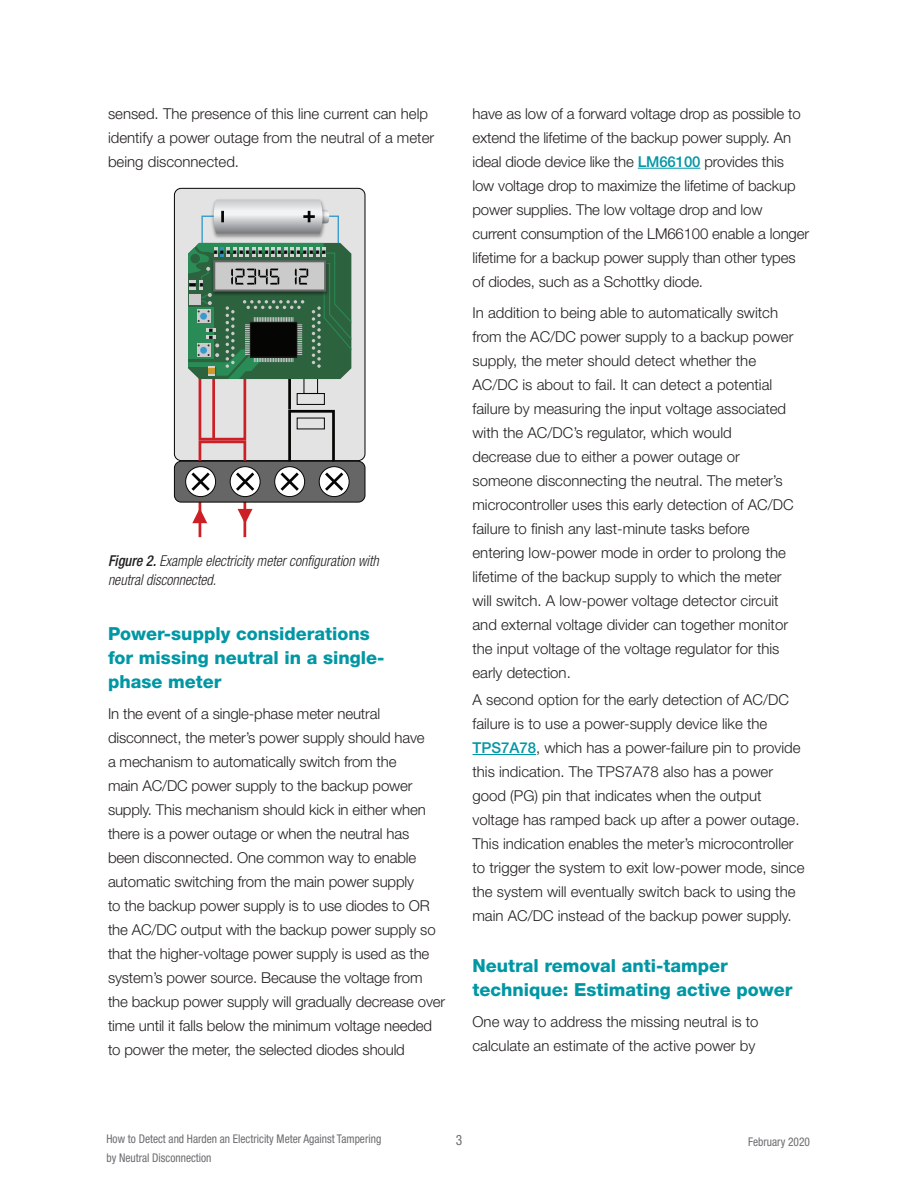
<style>
.page{position:relative;width:918px;height:1188px;background:#fff}
.page>*{position:absolute;margin:0;border:0;box-sizing:border-box;transform-origin:0 0}
.t1{font:800 18px/24px "Helvetica Neue LT Std";color:#0097a4}
.t2{font:300 15px/24px "Helvetica Neue LT Std";color:#231f20}
.t3{font:italic 300 condensed 15px/18.8px "Helvetica Neue LT Std";color:#231f20;scale:.95 1}
.t4{font:condensed 14.25px "Helvetica Neue LT Std";color:#6c6d70;scale:.95 1}
.t5{font:condensed 12px/18.8px "Helvetica Neue LT Std";color:#6c6d70;scale:.95 1}
.s1{font-weight:500}
.s2{font-weight:500;color:#0097a4}
</style>
<div class="page">
<hr style="left:638px;top:168px;width:62px;height:1px;background:#0097a4">
<hr style="left:472px;top:754px;width:64px;height:1px;background:#0097a4">
<div style="left:174px;top:188px;width:191px;height:273px;background:#e2e3e2;border-radius:7px"></div>
<div style="left:174px;top:188px;width:191px;height:273px;border:1px solid #050504;border-radius:7px"></div>
<div style="left:288px;top:410px;width:47px;height:78px;border:3px solid #050504"></div>
<div style="left:199px;top:441px;width:47px;height:98px;border:3px solid #cd2026"></div>
<svg style="left:192px;top:508px;width:15px;height:15px"></svg>
<svg style="left:238px;top:509px;width:15px;height:15px"></svg>
<div style="left:174px;top:461px;width:191px;height:41px;background:#676666;border-radius:7px"></div>
<div style="left:174px;top:461px;width:191px;height:41px;border:1px solid #050504;border-radius:7px"></div>
<div style="left:201px;top:216px;width:138px;height:42px;border:1px solid #359acd"></div>
<div style="left:297px;top:393px;width:28px;height:12px;border:1px solid #050504"></div>
<div style="left:304px;top:377px;width:14px;height:17px;border:1px solid #050504"></div>
<img style="left:209px;top:199px;width:114px;height:39px">
<svg style="left:214px;top:200px;width:115px;height:34px"></svg>
<svg style="left:186px;top:467px;width:30px;height:30px"></svg>
<div style="left:185px;top:466px;width:31px;height:31px;border:1px solid #050504;border-radius:50%"></div>
<svg style="left:189px;top:470px;width:24px;height:24px"></svg>
<svg style="left:230px;top:467px;width:30px;height:30px"></svg>
<div style="left:230px;top:466px;width:30px;height:31px;border:1px solid #050504;border-radius:50%"></div>
<svg style="left:233px;top:470px;width:24px;height:24px"></svg>
<svg style="left:275px;top:467px;width:30px;height:30px"></svg>
<div style="left:274px;top:466px;width:31px;height:31px;border:1px solid #050504;border-radius:50%"></div>
<svg style="left:278px;top:470px;width:24px;height:24px"></svg>
<svg style="left:319px;top:467px;width:30px;height:30px"></svg>
<div style="left:319px;top:466px;width:31px;height:31px;border:1px solid #050504;border-radius:50%"></div>
<svg style="left:322px;top:470px;width:24px;height:24px"></svg>
<div style="left:199px;top:377px;width:47px;height:64px;border:3px solid #cd2026"></div>
<hr style="left:212px;top:378px;width:3px;height:61px;background:#cd2026">
<hr style="left:288px;top:376px;width:3px;height:34px;background:#050504">
<svg style="left:188px;top:243px;width:164px;height:136px;background:#4c765c"></svg>
<p class="t2" style="left:108px;top:101px;width:328px">sensed. The presence of this line current can help identify a power outage from the neutral of a meter being disconnected.</p>
<p class="t3" style="left:108px;top:552px;width:287px"><span class="s1">Figure 2.</span> Example electricity meter configuration with neutral disconnected.</p>
<p class="t1" style="left:108px;top:621px;width:278px">Power-supply considerations for missing neutral in a single&shy;phase meter</p>
<p class="t2" style="left:108px;top:701px;width:339px">In the event of a single-phase meter neutral disconnect, the meter’s power supply should have<br>a mechanism to automatically switch from the<br>main AC/DC power supply to the backup power supply. This mechanism should kick in either when there is a power outage or when the neutral has<br>been disconnected. One common way to enable automatic switching from the main power supply<br>to the backup power supply is to use diodes to OR the AC/DC output with the backup power supply so that the higher-voltage power supply is used as the system’s power source. Because the voltage from the backup power supply will gradually decrease over time until it falls below the minimum voltage needed to power the meter, the selected diodes should</p>
<p class="t2" style="left:472px;top:101px;width:338px">have as low of a forward voltage drop as possible to extend the lifetime of the backup power supply. An ideal diode device like the <span class="s2">LM66100</span> provides this low voltage drop to maximize the lifetime of backup power supplies. The low voltage drop and low current consumption of the LM66100 enable a longer lifetime for a backup power supply than other types of diodes, such as a Schottky diode.</p>
<p class="t2" style="left:472px;top:300px;width:323px">In addition to being able to automatically switch from the AC/DC power supply to a backup power supply, the meter should detect whether the AC/DC is about to fail. It can detect a potential failure by measuring the input voltage associated with the AC/DC’s regulator, which would decrease due to either a power outage or someone disconnecting the neutral. The meter’s microcontroller uses this early detection of AC/DC failure to finish any last-minute tasks before entering low-power mode in order to prolong the lifetime of the backup supply to which the meter will switch. A low-power voltage detector circuit and external voltage divider can together monitor the input voltage of the voltage regulator for this early detection.</p>
<p class="t2" style="left:472px;top:687px;width:334px">A second option for the early detection of AC/DC failure is to use a power-supply device like the <span class="s2">TPS7A78</span>, which has a power-failure pin to provide this indication. The TPS7A78 also has a power good (PG) pin that indicates when the output voltage has ramped back up after a power outage.<br>This indication enables the meter’s microcontroller to trigger the system to exit low-power mode, since the system will eventually switch back to using the main AC/DC instead of the backup power supply.</p>
<p class="t1" style="left:472px;top:954px;width:322px">Neutral removal anti-tamper technique: Estimating active power</p>
<p class="t2" style="left:472px;top:1009px;width:288px">One way to address the missing neutral is to calculate an estimate of the active power by</p>
<p class="t5" style="left:106px;top:1130px;width:291px">How to Detect and Harden an Electricity Meter Against Tampering by Neutral Disconnection</p>
<p class="t4" style="left:456px;top:1132px;width:8px">3</p>
<p class="t5" style="left:748px;top:1133px;width:66px">February 2020</p>
</div>
